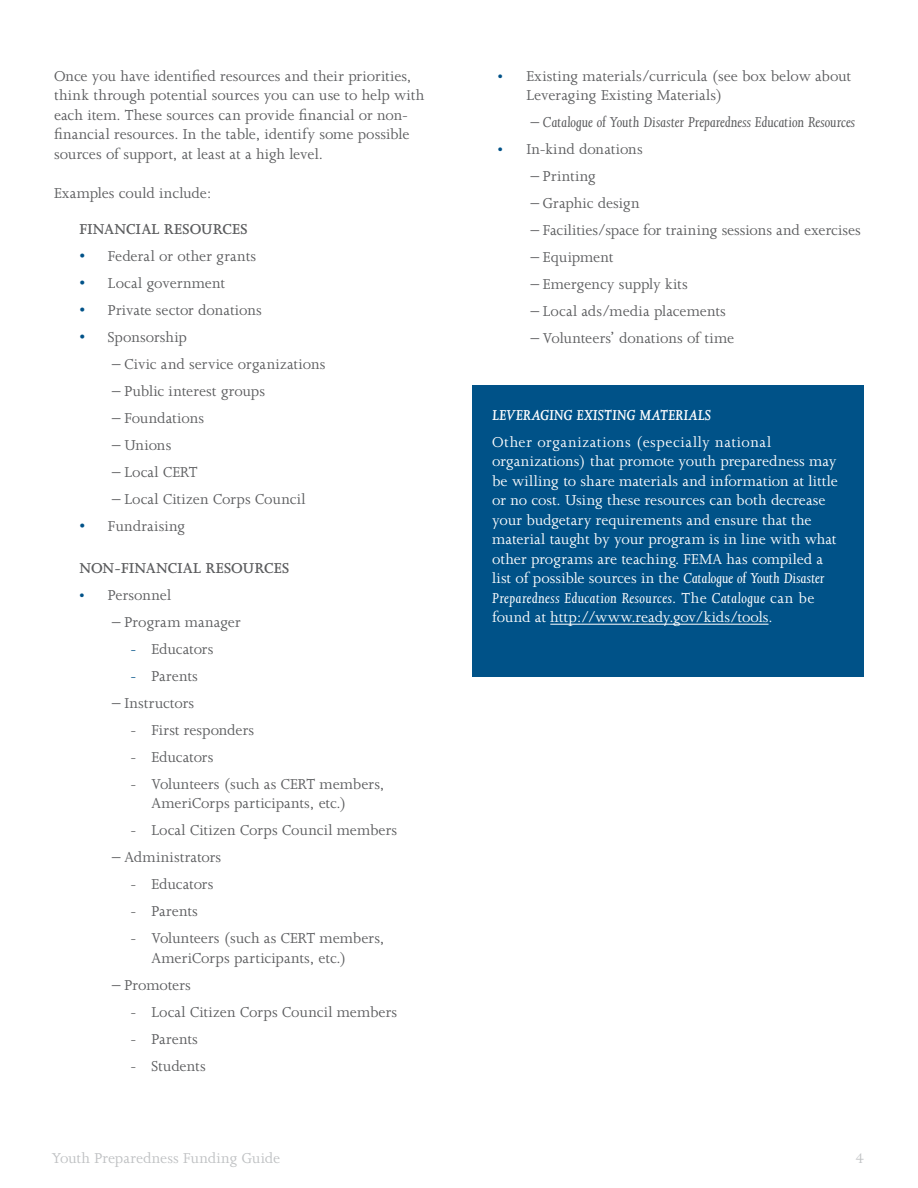
<style>
.page{position:relative;width:918px;height:1188px;background:#fff}
.page>*{position:absolute;margin:0;border:0;box-sizing:border-box;transform-origin:0 0}
.t1{font:16.5px/27px "Joanna";color:#5a5b5d}
.t2{font:16.5px/19.5px "Joanna";letter-spacing:.005em;color:#fff}
.t3{font:italic 16.5px "Joanna";color:#5a5b5d}
.t4{font:600 16.5px "Joanna";color:#5a5b5d}
.t5{font:16.5px "Joanna";letter-spacing:-.005em;color:#bec0c2}
.t6{font:italic 600 16.5px "Joanna";letter-spacing:-.005em;color:#fff}
.t7{font:600 16.5px "Joanna";color:#005288}
.t8{font:16.5px "Joanna";color:#c0c2c4}
.s1{color:#005288}
.s2{font-weight:600;color:#005288}
.s3{font-style:normal}
.s4{font-style:italic}
</style>
<div class="page">
<div style="left:472px;top:386px;width:392px;height:291px;background:#005288"></div>
<hr style="left:550px;top:624px;width:219px;height:1px;background:#fff">
<p class="t1" style="left:54px;top:66px;width:372px;line-height:19.5px">Once you have identified resources and their priorities, think through potential sources you can use to help with each item. These sources can provide financial or non&shy;financial resources. In the table, identify some possible sources of support, at least at a high level.</p>
<p class="t1" style="left:54px;top:179px;width:159px">Examples could include:</p>
<h2 class="t4" style="left:79px;top:220px;width:170px">FINANCIAL RESOURCES</h2>
<p class="t1" style="left:79px;top:242px;width:178px"><span class="s1">•</span> Federal or other grants</p>
<p class="t1" style="left:79px;top:269px;width:147px"><span class="s1">•</span> Local government</p>
<p class="t1" style="left:79px;top:296px;width:184px"><span class="s1">•</span> Private sector donations</p>
<p class="t1" style="left:111px;top:323px;width:216px;text-indent:-31px"><span class="s1">•</span> Sponsorship<br>− Civic and service organizations − Public interest groups<br>− Foundations<br>− Unions<br>− Local CERT<br>− Local Citizen Corps Council</p>
<p class="t1" style="left:79px;top:512px;width:107px"><span class="s1">•</span> Fundraising</p>
<h2 class="t4" style="left:79px;top:559px;width:211px">NON-FINANCIAL RESOURCES</h2>
<p class="t1" style="left:111px;top:581px;width:131px;text-indent:-31px"><span class="s2">•</span> Personnel<br>− Program manager</p>
<p class="t1" style="left:130px;top:635px;width:84px"><span class="s1">-</span> Educators</p>
<p class="t1" style="left:111px;top:662px;width:89px;text-align:right"><span class="s1">-</span> Parents<br>− Instructors</p>
<p class="t1" style="left:130px;top:716px;width:125px">- First responders</p>
<p class="t1" style="left:130px;top:743px;width:84px">- Educators</p>
<p class="t1" style="left:151px;top:774px;width:235px;line-height:19.5px;text-indent:-21px">- Volunteers (such as CERT members,<br>AmeriCorps participants, etc.)</p>
<p class="t1" style="left:111px;top:817px;width:288px;text-indent:20px">- Local Citizen Corps Council members − Administrators</p>
<p class="t1" style="left:130px;top:871px;width:84px">- Educators</p>
<p class="t1" style="left:130px;top:898px;width:69px">- Parents</p>
<p class="t1" style="left:151px;top:929px;width:235px;line-height:19.5px;text-indent:-21px">- Volunteers (such as CERT members,<br>AmeriCorps participants, etc.)</p>
<p class="t1" style="left:111px;top:971px;width:81px">− Promoters</p>
<p class="t1" style="left:130px;top:998px;width:268px">- Local Citizen Corps Council members</p>
<p class="t1" style="left:130px;top:1025px;width:69px">- Parents</p>
<p class="t1" style="left:130px;top:1052px;width:77px">- Students</p>
<p class="t1" style="left:526px;top:66px;width:326px;line-height:19.5px;text-indent:-28px"><span class="s2">•</span> Existing materials/curricula (see box below about<br>Leveraging Existing Materials)</p>
<p class="t3" style="left:529px;top:113px;width:327px"><span class="s3">−</span> Catalogue of Youth Disaster Preparedness Education Resources</p>
<p class="t1" style="left:526px;top:136px;width:336px">In-kind donations<br>− Printing<br>− Graphic design<br>− Facilities/space for training sessions and exercises − Equipment<br>− Emergency supply kits<br>− Local ads/media placements<br>− Volunteers’ donations of time</p>
<p class="t7" style="left:498px;top:140px;width:7px">•</p>
<h2 class="t6" style="left:492px;top:406px;width:221px">LEVERAGING EXISTING MATERIALS</h2>
<p class="t2" style="left:492px;top:432px;width:347px">Other organizations (especially national organizations) that promote youth preparedness may be willing to share materials and information at little or no cost. Using these resources can both decrease your budgetary requirements and ensure that the material taught by your program is in line with what other programs are teaching. FEMA has compiled a list of possible sources in the <span class="s4">Catalogue of Youth Disaster Preparedness Education Resources</span>. The <span class="s4">Catalogue</span> can be found at http://www.ready.gov/kids/tools.</p>
<p class="t5" style="left:52px;top:1149px;width:230px">Youth Preparedness Funding Guide</p>
<p class="t8" style="left:855px;top:1149px;width:10px">4</p>
</div>
